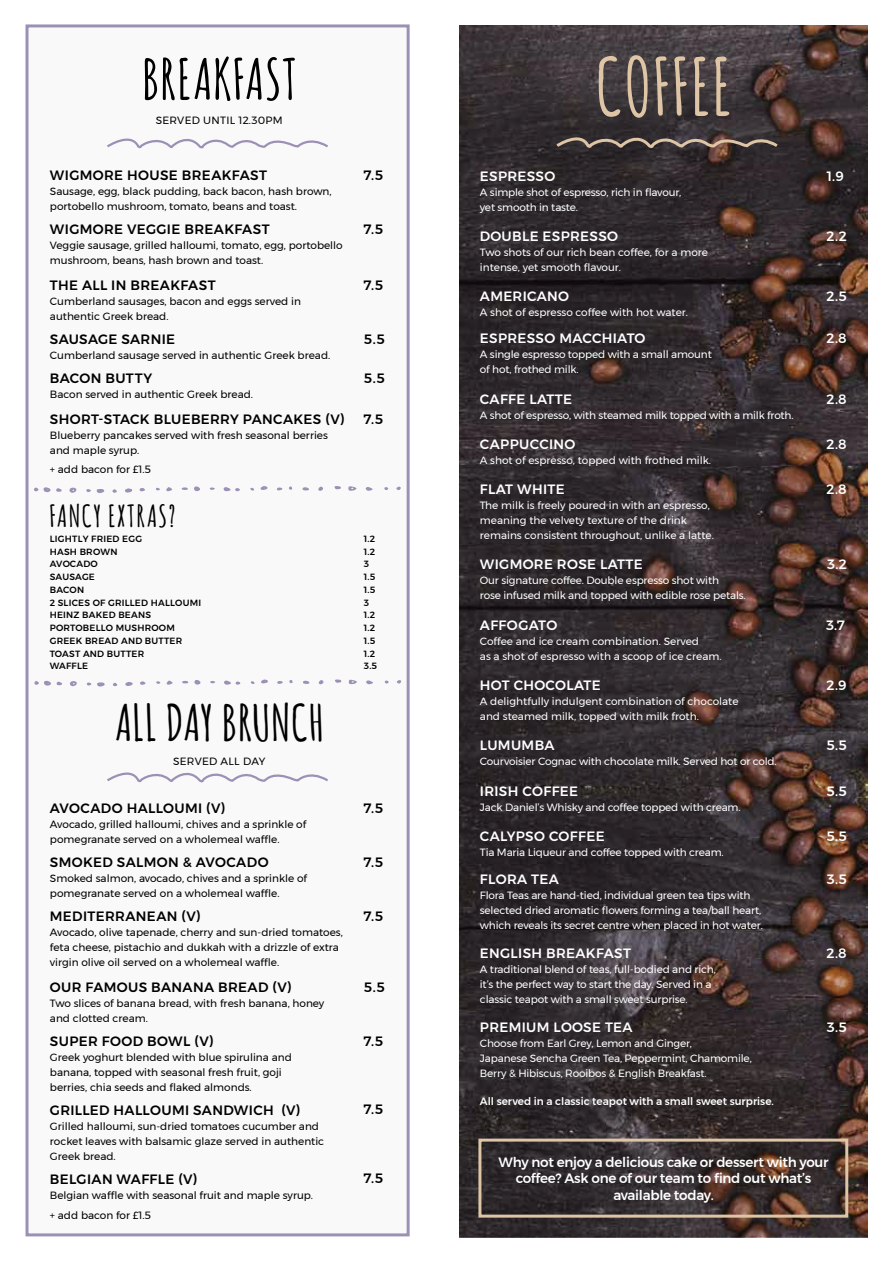
<style>
.page{position:relative;width:893px;height:1263px;background:#fff}
.page>*{position:absolute;margin:0;border:0;box-sizing:border-box;transform-origin:0 0}
.t1{font:700 78px "Amatic";letter-spacing:.05em;color:#dec5a5}
.t2{font:700 55.5px "Amatic";letter-spacing:.04em;color:#000}
.t3{font:700 49.5px "Amatic";letter-spacing:.04em;color:#000}
.t4{font:700 30px "Amatic";letter-spacing:.075em;color:#000}
.t5{font:500 13.5px "Montserrat";letter-spacing:.025em;color:#000}
.t6{font:500 13.5px "Montserrat";letter-spacing:.025em;color:#fff}
.t7{font:500 13.5px/16.5px "Montserrat";letter-spacing:-.02em;color:#fff;text-align:center}
.t8{font:10.5px/15px "Montserrat";letter-spacing:-.015em;color:#fff}
.t9{font:10.5px/15px "Montserrat";color:#000}
.t10{font:500 10.5px "Montserrat";color:#fff}
.t11{font:10.5px "Montserrat";letter-spacing:.025em;color:#000}
.t12{font:500 9px/12.8px "Montserrat";letter-spacing:.025em;color:#000}
</style>
<div class="page">
<img style="left:459px;top:26px;width:408px;height:1211px">
<svg style="left:554px;top:130px;width:227px;height:29px;background:#473d3c"></svg>
<div style="left:26px;top:24px;width:384px;height:1212px;background:#f9f9fa;border:3px solid #9c91b5"></div>
<div style="left:478px;top:1138px;width:370px;height:79px;border:3px solid #dec5a5"></div>
<svg style="left:34px;top:679px;width:367px;height:8px"></svg>
<svg style="left:34px;top:486px;width:367px;height:7px"></svg>
<svg style="left:107px;top:138px;width:221px;height:11px"></svg>
<svg style="left:107px;top:772px;width:221px;height:11px"></svg>
<h2 class="t2" style="left:143px;top:40px;width:154px">BREAKFAST</h2>
<p class="t11" style="left:156px;top:112px;width:129px">SERVED UNTIL 12.30PM</p>
<p class="t5" style="left:50px;top:165px;width:219px">WIGMORE HOUSE BREAKFAST</p>
<p class="t9" style="left:50px;top:184px;width:283px">Sausage, egg, black pudding, back bacon, hash brown, portobello mushroom, tomato, beans and toast.</p>
<p class="t5" style="left:50px;top:219px;width:221px">WIGMORE VEGGIE BREAKFAST</p>
<p class="t9" style="left:50px;top:238px;width:294px">Veggie sausage, grilled halloumi, tomato, egg, portobello mushroom, beans, hash brown and toast.</p>
<p class="t5" style="left:50px;top:274px;width:167px">THE ALL IN BREAKFAST</p>
<p class="t9" style="left:50px;top:293px;width:253px">Cumberland sausages, bacon and eggs served in authentic Greek bread.</p>
<p class="t5" style="left:50px;top:328px;width:127px">SAUSAGE SARNIE</p>
<p class="t9" style="left:50px;top:347px;width:282px">Cumberland sausage served in authentic Greek bread.</p>
<p class="t5" style="left:50px;top:367px;width:104px">BACON BUTTY</p>
<p class="t9" style="left:50px;top:386px;width:205px">Bacon served in authentic Greek bread.</p>
<p class="t5" style="left:50px;top:408px;width:296px">SHORT-STACK BLUEBERRY PANCAKES (V)</p>
<p class="t9" style="left:50px;top:427px;width:279px">Blueberry pancakes served with fresh seasonal berries and maple syrup.</p>
<p class="t9" style="left:50px;top:462px;width:103px">+ add bacon for £1.5</p>
<p class="t5" style="left:364px;top:165px;width:21px">7.5</p>
<p class="t5" style="left:364px;top:219px;width:21px">7.5</p>
<p class="t5" style="left:364px;top:274px;width:21px">7.5</p>
<p class="t5" style="left:364px;top:328px;width:22px">5.5</p>
<p class="t5" style="left:364px;top:367px;width:22px">5.5</p>
<p class="t5" style="left:364px;top:408px;width:21px">7.5</p>
<h3 class="t4" style="left:50px;top:494px;width:127px">FANCY EXTRAS?</h3>
<p class="t12" style="left:50px;top:532px;width:153px">LIGHTLY FRIED EGG<br>HASH BROWN<br>AVOCADO<br>SAUSAGE<br>BACON<br>2 SLICES OF GRILLED HALLOUMI<br>HEINZ BAKED BEANS<br>PORTOBELLO MUSHROOM<br>GREEK BREAD AND BUTTER<br>TOAST AND BUTTER<br>WAFFLE</p>
<p class="t12" style="left:364px;top:532px;width:15px">1.2<br>1.2<br>3<br>1.5<br>1.5<br>3<br>1.2<br>1.2<br>1.5<br>1.2<br>3.5</p>
<h3 class="t3" style="left:116px;top:688px;width:209px">ALL DAY BRUNCH</h3>
<p class="t11" style="left:173px;top:753px;width:94px">SERVED ALL DAY</p>
<p class="t5" style="left:50px;top:798px;width:177px">AVOCADO HALLOUMI (V)</p>
<p class="t9" style="left:50px;top:817px;width:258px">Avocado, grilled halloumi, chives and a sprinkle of pomegranate served on a wholemeal waffle.</p>
<p class="t5" style="left:50px;top:852px;width:220px">SMOKED SALMON &amp; AVOCADO</p>
<p class="t9" style="left:50px;top:871px;width:259px">Smoked salmon, avocado, chives and a sprinkle of pomegranate served on a wholemeal waffle.</p>
<p class="t5" style="left:50px;top:906px;width:152px">MEDITERRANEAN (V)</p>
<p class="t9" style="left:50px;top:925px;width:294px">Avocado, olive tapenade, cherry and sun-dried tomatoes, feta cheese, pistachio and dukkah with a drizzle of extra virgin olive oil served on a wholemeal waffle.</p>
<p class="t5" style="left:50px;top:976px;width:243px">OUR FAMOUS BANANA BREAD (V)</p>
<p class="t9" style="left:50px;top:995px;width:276px">Two slices of banana bread, with fresh banana, honey and clotted cream.</p>
<p class="t5" style="left:50px;top:1030px;width:165px">SUPER FOOD BOWL (V)</p>
<p class="t9" style="left:50px;top:1049px;width:243px">Greek yoghurt blended with blue spirulina and banana, topped with seasonal fresh fruit, goji berries, chia seeds and flaked almonds.</p>
<p class="t5" style="left:50px;top:1099px;width:252px">GRILLED HALLOUMI SANDWICH (V)</p>
<p class="t9" style="left:50px;top:1118px;width:276px">Grilled halloumi, sun-dried tomatoes cucumber and rocket leaves with balsamic glaze served in authentic<br>Greek bread.</p>
<p class="t5" style="left:50px;top:1169px;width:149px">BELGIAN WAFFLE (V)</p>
<p class="t9" style="left:50px;top:1185px;width:265px;line-height:19.6px">Belgian waffle with seasonal fruit and maple syrup. + add bacon for £1.5</p>
<p class="t5" style="left:364px;top:798px;width:21px">7.5</p>
<p class="t5" style="left:364px;top:852px;width:21px">7.5</p>
<p class="t5" style="left:364px;top:905px;width:21px">7.5</p>
<p class="t5" style="left:364px;top:977px;width:22px">5.5</p>
<p class="t5" style="left:364px;top:1031px;width:21px">7.5</p>
<p class="t5" style="left:364px;top:1098px;width:21px">7.5</p>
<p class="t5" style="left:364px;top:1168px;width:21px">7.5</p>
<h1 class="t1" style="left:597px;top:31px;width:135px">COFFEE</h1>
<p class="t6" style="left:480px;top:166px;width:77px">ESPRESSO</p>
<p class="t6" style="left:827px;top:166px;width:18px">1.9</p>
<p class="t8" style="left:480px;top:185px;width:203px">A simple shot of espresso, rich in flavour, yet smooth in taste.</p>
<p class="t6" style="left:480px;top:226px;width:140px">DOUBLE ESPRESSO</p>
<p class="t6" style="left:827px;top:226px;width:22px">2.2</p>
<p class="t8" style="left:480px;top:245px;width:230px">Two shots of our rich bean coffee, for a more intense, yet smooth flavour.</p>
<p class="t6" style="left:480px;top:286px;width:91px">AMERICANO</p>
<p class="t6" style="left:827px;top:286px;width:22px">2.5</p>
<p class="t8" style="left:480px;top:305px;width:210px">A shot of espresso coffee with hot water.</p>
<p class="t6" style="left:480px;top:328px;width:167px">ESPRESSO MACCHIATO</p>
<p class="t6" style="left:827px;top:328px;width:22px">2.8</p>
<p class="t8" style="left:480px;top:347px;width:233px">A single espresso topped with a small amount of hot, frothed milk.</p>
<p class="t6" style="left:480px;top:388px;width:94px">CAFFE LATTE</p>
<p class="t6" style="left:827px;top:388px;width:22px">2.8</p>
<p class="t8" style="left:480px;top:407px;width:315px">A shot of espresso, with steamed milk topped with a milk froth.</p>
<p class="t6" style="left:480px;top:433px;width:97px">CAPPUCCINO</p>
<p class="t6" style="left:827px;top:433px;width:22px">2.8</p>
<p class="t8" style="left:480px;top:452px;width:233px">A shot of espresso, topped with frothed milk.</p>
<p class="t6" style="left:480px;top:478px;width:86px">FLAT WHITE</p>
<p class="t6" style="left:827px;top:478px;width:22px">2.8</p>
<p class="t8" style="left:480px;top:497px;width:235px">The milk is freely poured in with an espresso, meaning the velvety texture of the drink remains consistent throughout, unlike a latte.</p>
<p class="t6" style="left:480px;top:553px;width:164px">WIGMORE ROSE LATTE</p>
<p class="t6" style="left:827px;top:553px;width:21px">3.2</p>
<p class="t8" style="left:480px;top:572px;width:267px">Our signature coffee. Double espresso shot with<br>rose infused milk and topped with edible rose petals.</p>
<p class="t6" style="left:480px;top:615px;width:79px">AFFOGATO</p>
<p class="t6" style="left:826px;top:615px;width:20px">3.7</p>
<p class="t8" style="left:480px;top:634px;width:243px">Coffee and ice cream combination. Served<br>as a shot of espresso with a scoop of ice cream.</p>
<p class="t6" style="left:480px;top:675px;width:122px">HOT CHOCOLATE</p>
<p class="t6" style="left:827px;top:675px;width:22px">2.9</p>
<p class="t8" style="left:480px;top:694px;width:260px">A delightfully indulgent combination of chocolate and steamed milk, topped with milk froth.</p>
<p class="t6" style="left:480px;top:735px;width:76px">LUMUMBA</p>
<p class="t6" style="left:826px;top:735px;width:22px">5.5</p>
<p class="t8" style="left:480px;top:754px;width:298px">Courvoisier Cognac with chocolate milk. Served hot or cold.</p>
<p class="t6" style="left:480px;top:780px;width:100px">IRISH COFFEE</p>
<p class="t6" style="left:826px;top:780px;width:22px">5.5</p>
<p class="t8" style="left:480px;top:799px;width:262px">Jack Daniel’s Whisky and coffee topped with cream.</p>
<p class="t6" style="left:480px;top:825px;width:126px">CALYPSO COFFEE</p>
<p class="t6" style="left:826px;top:825px;width:22px">5.5</p>
<p class="t8" style="left:480px;top:844px;width:245px">Tia Maria Liqueur and coffee topped with cream.</p>
<p class="t6" style="left:480px;top:869px;width:80px">FLORA TEA</p>
<p class="t6" style="left:827px;top:869px;width:21px">3.5</p>
<p class="t8" style="left:480px;top:888px;width:284px">Flora Teas are hand-tied, individual green tea tips with selected dried aromatic flowers forming a tea/ball heart, which reveals its secret centre when placed in hot water.</p>
<p class="t6" style="left:480px;top:943px;width:152px">ENGLISH BREAKFAST</p>
<p class="t6" style="left:827px;top:943px;width:22px">2.8</p>
<p class="t8" style="left:480px;top:962px;width:237px">A traditional blend of teas, full-bodied and rich, it’s the perfect way to start the day. Served in a classic teapot with a small sweet surprise.</p>
<p class="t6" style="left:480px;top:1016px;width:154px">PREMIUM LOOSE TEA</p>
<p class="t6" style="left:827px;top:1016px;width:21px">3.5</p>
<p class="t8" style="left:480px;top:1035px;width:273px">Choose from Earl Grey, Lemon and Ginger,<br>Japanese Sencha Green Tea, Peppermint, Chamomile,<br>Berry &amp; Hibiscus, Rooibos &amp; English Breakfast.</p>
<p class="t10" style="left:480px;top:1093px;width:295px">All served in a classic teapot with a small sweet surprise.</p>
<p class="t7" style="left:499px;top:1153px;width:332px">Why not enjoy a delicious cake or dessert with your coffee? Ask one of our team to find out what’s available today.</p>
</div>
